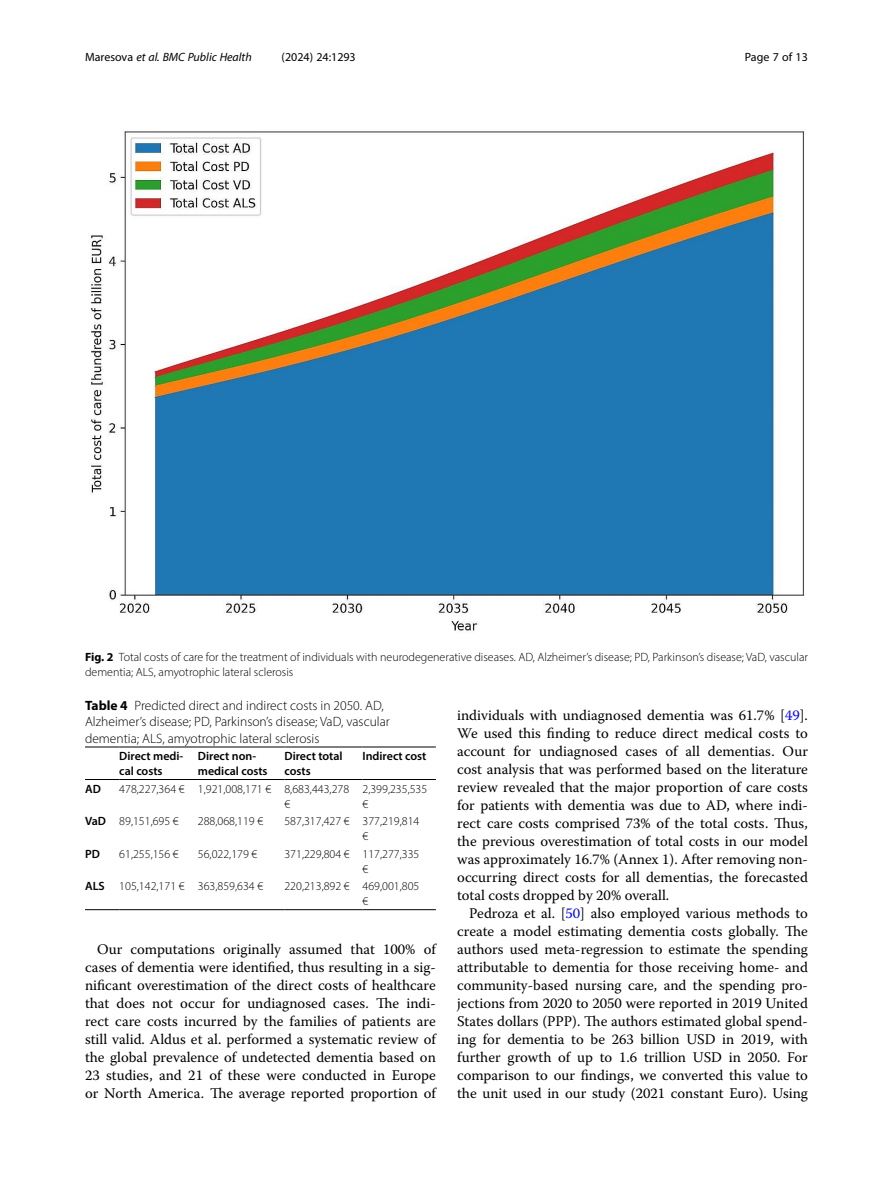
<style>
.page{position:relative;width:893px;height:1191px;background:#fff}
.page>*{position:absolute;margin:0;border:0;box-sizing:border-box;transform-origin:0 0}
.Body_Text_Indent{font:14.7px/18px "Warnock Pro";color:#000;text-align:justify}
.Table_Caption{font:300 13.5px/16.5px "Myriad Pro";color:#000}
.Table_Body{font:300 12px/15px "Myriad Pro";color:#000}
.Figure_Caption{font:300 12px/15px "Myriad Pro";color:#000}
.Table_Head{font:600 12px/15px "Myriad Pro";color:#000}
.t1{font:italic 12px "Myriad Pro";color:#000}
.t2{font:12px "Myriad Pro";color:#000}
.Table_Body-2{font:600 12px "Myriad Pro";color:#000}
.s1{font-style:normal}
.s2{font-weight:700}
.s3{color:#00f}
</style>
<div class="page">
<hr style="left:85px;top:779px;width:34px;height:1px;background:#000">
<hr style="left:119px;top:746px;width:79px;height:1px;background:#000">
<hr style="left:119px;top:779px;width:79px;height:1px;background:#000">
<hr style="left:198px;top:746px;width:86px;height:1px;background:#000">
<hr style="left:198px;top:779px;width:86px;height:1px;background:#000">
<hr style="left:284px;top:746px;width:78px;height:1px;background:#000">
<hr style="left:284px;top:779px;width:78px;height:1px;background:#000">
<hr style="left:362px;top:746px;width:74px;height:1px;background:#000">
<hr style="left:362px;top:779px;width:74px;height:1px;background:#000">
<hr style="left:85px;top:909px;width:34px;height:1px;background:#000">
<hr style="left:119px;top:909px;width:79px;height:1px;background:#000">
<hr style="left:198px;top:909px;width:86px;height:1px;background:#000">
<hr style="left:284px;top:909px;width:78px;height:1px;background:#000">
<hr style="left:362px;top:909px;width:74px;height:1px;background:#000">
<hr style="left:85px;top:746px;width:34px;height:1px;background:#000">
<img style="left:91px;top:131px;width:714px;height:500px">
<p class="t1" style="left:85px;top:50px;width:168px"><span class="s1">Maresova</span> et al. BMC Public Health</p>
<p class="t2" style="left:282px;top:50px;width:76px">(2024) 24:1293</p>
<p class="t2" style="left:745px;top:50px;width:65px">Page 7 of 13</p>
<p class="Figure_Caption" style="left:85px;top:649px;width:724px"><span class="s2">Fig. 2</span> Total costs of care for the treatment of individuals with neurodegenerative diseases. AD, Alzheimer’s disease; PD, Parkinson’s disease; VaD, vascular dementia; ALS, amyotrophic lateral sclerosis</p>
<p class="Table_Caption" style="left:85px;top:697px;width:306px"><span class="s2">Table 4</span> Predicted direct and indirect costs in 2050. AD,<br>Alzheimer’s disease; PD, Parkinson’s disease; VaD, vascular dementia; ALS, amyotrophic lateral sclerosis</p>
<p class="Table_Head" style="left:119px;top:748px;width:66px">Direct medi&shy;cal costs</p>
<p class="Table_Head" style="left:198px;top:748px;width:71px">Direct non&shy;medical costs</p>
<p class="Table_Head" style="left:284px;top:748px;width:60px">Direct total costs</p>
<p class="Table_Head" style="left:362px;top:748px;width:66px">Indirect cost</p>
<p class="Table_Body-2" style="left:85px;top:781px;width:17px">AD</p>
<p class="Table_Body" style="left:119px;top:781px;width:67px">478,227,364 €</p>
<p class="Table_Body" style="left:198px;top:781px;width:75px">1,921,008,171 €</p>
<p class="Table_Body" style="left:284px;top:781px;width:66px">8,683,443,278 €</p>
<p class="Table_Body" style="left:362px;top:781px;width:66px">2,399,235,535 €</p>
<p class="Table_Body-2" style="left:85px;top:813px;width:23px">VaD</p>
<p class="Table_Body" style="left:119px;top:813px;width:61px">89,151,695 €</p>
<p class="Table_Body" style="left:198px;top:813px;width:67px">288,068,119 €</p>
<p class="Table_Body" style="left:284px;top:813px;width:67px">587,317,427 €</p>
<p class="Table_Body" style="left:362px;top:813px;width:58px">377,219,814 €</p>
<p class="Table_Body-2" style="left:85px;top:846px;width:16px">PD</p>
<p class="Table_Body" style="left:119px;top:846px;width:61px">61,255,156 €</p>
<p class="Table_Body" style="left:198px;top:846px;width:61px">56,022,179 €</p>
<p class="Table_Body" style="left:284px;top:846px;width:67px">371,229,804 €</p>
<p class="Table_Body" style="left:362px;top:846px;width:58px">117,277,335 €</p>
<p class="Table_Body-2" style="left:85px;top:878px;width:21px">ALS</p>
<p class="Table_Body" style="left:119px;top:878px;width:67px">105,142,171 €</p>
<p class="Table_Body" style="left:198px;top:878px;width:67px">363,859,634 €</p>
<p class="Table_Body" style="left:284px;top:878px;width:67px">220,213,892 €</p>
<p class="Table_Body" style="left:362px;top:878px;width:58px">469,001,805 €</p>
<p class="Body_Text_Indent" style="left:85px;top:940px;width:352px;text-indent:12px">Our computations originally assumed that 100% of cases of dementia were identified, thus resulting in a sig&shy;nificant overestimation of the direct costs of healthcare that does not occur for undiagnosed cases. The indi&shy;rect care costs incurred by the families of patients are still valid. Aldus et al. performed a systematic review of the global prevalence of undetected dementia based on 23 studies, and 21 of these were conducted in Europe or North America. The average reported proportion of</p>
<p class="Body_Text_Indent" style="left:457px;top:706px;width:352px">individuals with undiagnosed dementia was 61.7% [<span class="s3">49</span>].<br>We used this finding to reduce direct medical costs to account for undiagnosed cases of all dementias. Our cost analysis that was performed based on the literature review revealed that the major proportion of care costs for patients with dementia was due to AD, where indi&shy;rect care costs comprised 73% of the total costs. Thus, the previous overestimation of total costs in our model was approximately 16.7% (Annex 1). After removing non&shy;occurring direct costs for all dementias, the forecasted total costs dropped by 20% overall.</p>
<p class="Body_Text_Indent" style="left:457px;top:904px;width:352px;text-indent:12px">Pedroza et al. [<span class="s3">50</span>] also employed various methods to create a model estimating dementia costs globally. The authors used meta-regression to estimate the spending attributable to dementia for those receiving home- and community-based nursing care, and the spending pro&shy;jections from 2020 to 2050 were reported in 2019 United States dollars (PPP). The authors estimated global spend&shy;ing for dementia to be 263 billion USD in 2019, with further growth of up to 1.6 trillion USD in 2050. For comparison to our findings, we converted this value to the unit used in our study (2021 constant Euro). Using</p>
</div>
